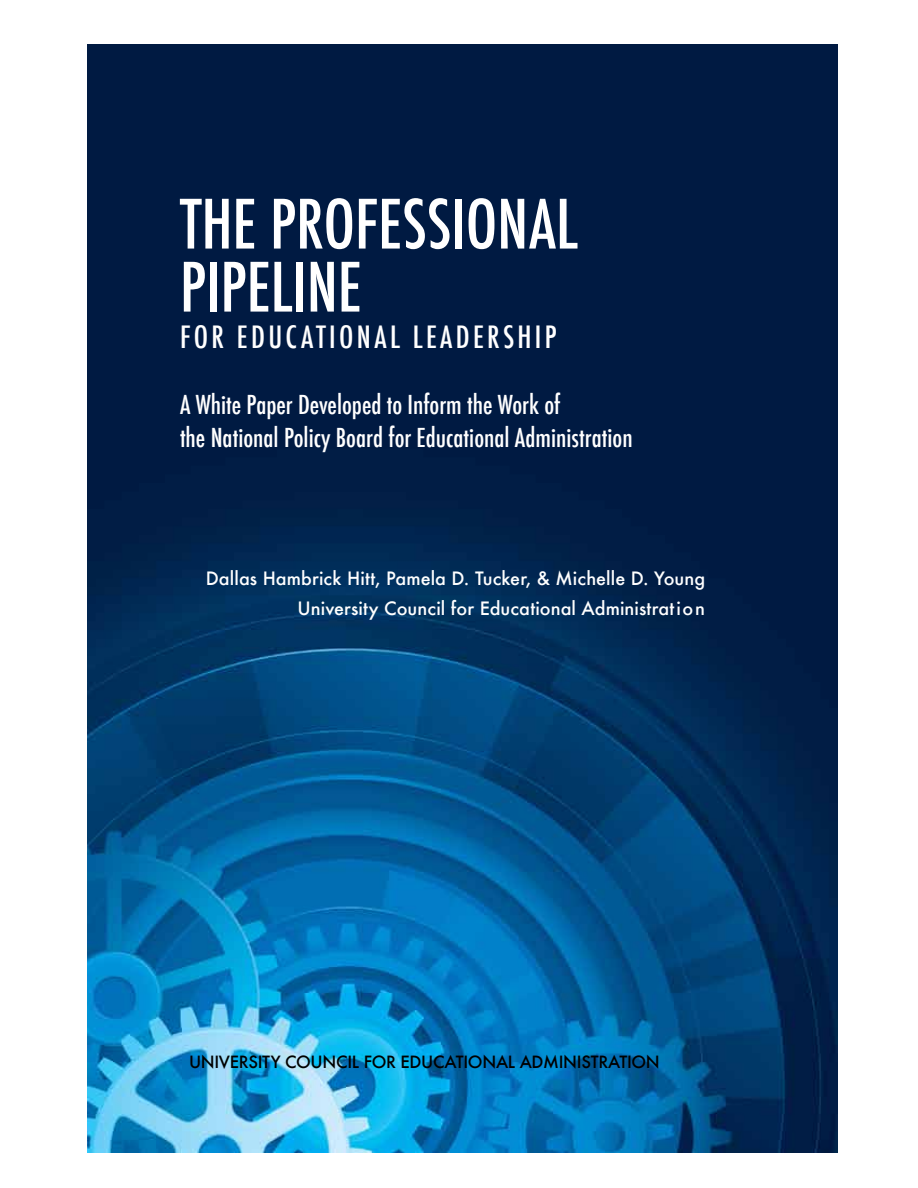
<style>
.page{position:relative;width:918px;height:1188px;background:#fff}
.page>*{position:absolute;margin:0;border:0;box-sizing:border-box;transform-origin:0 0}
.t1{font:500 condensed 66px/63px "Futura";color:#fff}
.t2{font:500 condensed 30px "Futura";letter-spacing:.11em;color:#fff}
.t3{font:500 condensed 25.5px/33px "Futura";color:#fff}
.t4{font:500 18px/30px "Futura";letter-spacing:.005em;color:#fff;text-align:right}
.t5{font:500 16.5px "Futura";letter-spacing:-.02em;color:#000}
</style>
<div class="page">
<img style="left:87px;top:45px;width:751px;height:1107px">
<h1 class="t1" style="left:180px;top:193px;width:399px">THE PROFESSIONAL<br>PIPELINE</h1>
<h2 class="t2" style="left:180px;top:317px;width:378px">FOR EDUCATIONAL LEADERSHIP</h2>
<h3 class="t3" style="left:180px;top:388px;width:454px">A White Paper Developed to Inform the Work of<br>the National Policy Board for Educational Administration</h3>
<p class="t4" style="left:206px;top:563px;width:501px">Dallas Hambrick Hitt, Pamela D. Tucker, &amp; Michelle D. Young<br>University Council for Educational Administration</p>
<p class="t5" style="left:189px;top:1050px;width:472px">UNIVERSITY COUNCIL FOR EDUCATIONAL ADMINISTRATION</p>
</div>
